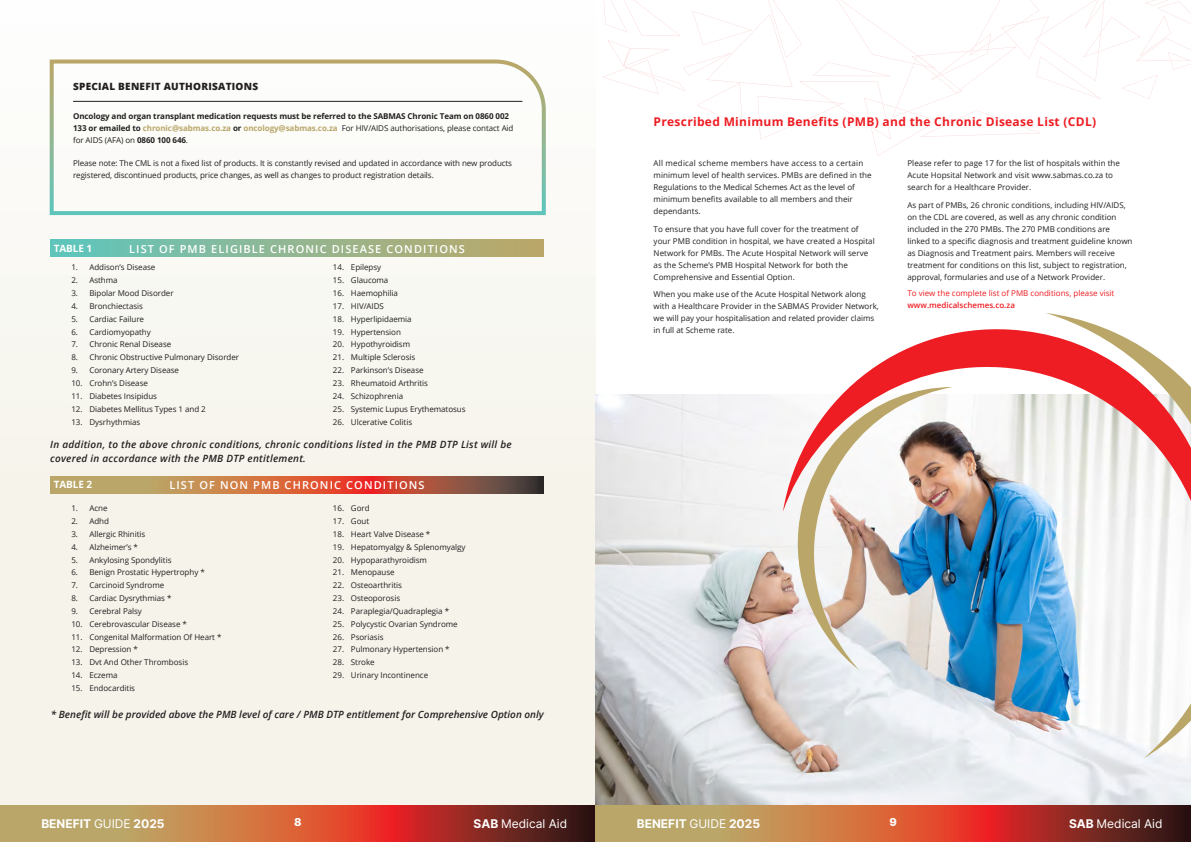
<style>
.page{position:relative;width:1191px;height:842px;background:#fff}
.page>*{position:absolute;margin:0;border:0;box-sizing:border-box;transform-origin:0 0}
.Heading_3{font:700 12px "Open Sans";letter-spacing:.025em;color:#ee1d23}
.t1{font:12px "Inter";color:#fff}
.t2{font:600 11px "Open Sans";letter-spacing:.1em;color:#fff}
.t3{font:11px "Inter";color:#fff}
.t4{font:italic 600 10px/14px "Open Sans";letter-spacing:.025em;color:#231f20}
.t5{font:italic 600 10px "Open Sans";color:#231f20}
.t6{font:800 10px "Open Sans";letter-spacing:.025em;color:#231f20}
.t7{font:700 10px "Open Sans";letter-spacing:-.01em;color:#fff}
.Body_text{font:8px/12px "Open Sans";letter-spacing:-.005em;color:#231f20}
.t8{font:700 8px/12px "Open Sans";letter-spacing:-.01em;color:#231f20}
.Body_text-2{font:8px/12px "Open Sans";color:#ee1d23}
.s1{color:#b9a668}
.s2{font-weight:400}
.s3{font-weight:600}
</style>
<div class="page">
<div style="left:0;top:0;width:595px;height:805px;background:linear-gradient(to bottom,#fcfdfb,#f4f0e6)"></div>
<div style="left:50px;top:240px;width:494px;height:17px;background:linear-gradient(to right,#60c6bd,#bfa766)"></div>
<svg style="left:50px;top:477px;width:494px;height:17px;background:#b76b46"></svg>
<svg style="left:48px;top:58px;width:500px;height:159px"></svg>
<img style="left:595px;top:394px;width:596px;height:411px">
<img style="left:783px;top:329px;width:262px;height:298px">
<svg style="left:1045px;top:313px;width:146px;height:445px;fill:#f4f4f4"></svg>
<img style="left:793px;top:387px;width:160px;height:283px">
<svg style="left:603px;top:0;width:588px;height:156px"></svg>
<svg style="left:0;top:805px;width:595px;height:37px;background:#b2603e"></svg>
<svg style="left:595px;top:805px;width:596px;height:37px;background:#b25f3d"></svg>
<p class="t6" style="left:73px;top:78px;width:187px">SPECIAL BENEFIT AUTHORISATIONS</p>
<p class="t8" style="left:73px;top:109px;width:442px">Oncology and organ transplant medication requests must be referred to the SABMAS Chronic Team on 0860 002<br>133 or emailed to <span class="s1">chronic@sabmas.co.za</span> or <span class="s1">oncology@sabmas.co.za</span> <span class="s2">For HIV/AIDS authorisations, please contact Aid for AIDS (AFA) on</span> 0860 100 646<span class="s2">.</span></p>
<p class="Body_text" style="left:73px;top:157px;width:440px">Please note: The CML is not a fixed list of products. It is constantly revised and updated in accordance with new products registered, discontinued products, price changes, as well as changes to product registration details.</p>
<p class="t7" style="left:54px;top:241px;width:40px">TABLE 1</p>
<p class="t2" style="left:129px;top:241px;width:337px">LIST OF PMB ELIGIBLE CHRONIC DISEASE CONDITIONS</p>
<p class="Body_text" style="left:71px;top:261px;width:85px">1. Addison’s Disease</p>
<p class="Body_text" style="left:71px;top:274px;width:48px">2. Asthma</p>
<p class="Body_text" style="left:71px;top:287px;width:104px">3. Bipolar Mood Disorder</p>
<p class="Body_text" style="left:71px;top:300px;width:73px">4. Bronchiectasis</p>
<p class="Body_text" style="left:71px;top:313px;width:74px">5. Cardiac Failure</p>
<p class="Body_text" style="left:71px;top:326px;width:81px">6. Cardiomyopathy</p>
<p class="Body_text" style="left:71px;top:338px;width:101px">7. Chronic Renal Disease</p>
<p class="Body_text" style="left:71px;top:351px;width:169px">8. Chronic Obstructive Pulmonary Disorder</p>
<p class="Body_text" style="left:71px;top:364px;width:109px">9. Coronary Artery Disease</p>
<p class="Body_text" style="left:71px;top:377px;width:78px">10. Crohn’s Disease</p>
<p class="Body_text" style="left:71px;top:390px;width:87px">11. Diabetes Insipidus</p>
<p class="Body_text" style="left:71px;top:403px;width:136px">12. Diabetes Mellitus Types 1 and 2</p>
<p class="Body_text" style="left:71px;top:415px;width:70px">13. Dysrhythmias</p>
<p class="Body_text" style="left:333px;top:261px;width:50px">14. Epilepsy</p>
<p class="Body_text" style="left:333px;top:274px;width:57px">15. Glaucoma</p>
<p class="Body_text" style="left:333px;top:287px;width:67px">16. Haemophilia</p>
<p class="Body_text" style="left:333px;top:300px;width:53px">17. HIV/AIDS</p>
<p class="Body_text" style="left:333px;top:313px;width:80px">18. Hyperlipidaemia</p>
<p class="Body_text" style="left:333px;top:326px;width:69px">19. Hypertension</p>
<p class="Body_text" style="left:333px;top:338px;width:79px">20. Hypothyroidism</p>
<p class="Body_text" style="left:333px;top:351px;width:84px">21. Multiple Sclerosis</p>
<p class="Body_text" style="left:333px;top:364px;width:92px">22. Parkinson’s Disease</p>
<p class="Body_text" style="left:333px;top:377px;width:97px">23. Rheumatoid Arthritis</p>
<p class="Body_text" style="left:333px;top:390px;width:72px">24. Schizophrenia</p>
<p class="Body_text" style="left:333px;top:403px;width:134px">25. Systemic Lupus Erythematosus</p>
<p class="Body_text" style="left:333px;top:415px;width:81px">26. Ulcerative Colitis</p>
<p class="t4" style="left:50px;top:437px;width:463px">In addition, to the above chronic conditions, chronic conditions listed in the PMB DTP List will be covered in accordance with the PMB DTP entitlement.</p>
<p class="t2" style="left:169px;top:478px;width:257px">LIST OF NON PMB CHRONIC CONDITIONS</p>
<p class="Body_text" style="left:71px;top:502px;width:38px">1. Acne</p>
<p class="Body_text" style="left:71px;top:515px;width:39px">2. Adhd</p>
<p class="Body_text" style="left:71px;top:528px;width:75px">3. Allergic Rhinitis</p>
<p class="Body_text" style="left:71px;top:541px;width:68px">4. Alzheimer’s *</p>
<p class="Body_text" style="left:71px;top:553px;width:102px">5. Ankylosing Spondylitis</p>
<p class="Body_text" style="left:71px;top:566px;width:135px">6. Benign Prostatic Hypertrophy *</p>
<p class="Body_text" style="left:71px;top:579px;width:94px">7. Carcinoid Syndrome</p>
<p class="Body_text" style="left:71px;top:592px;width:102px">8. Cardiac Dysrythmias *</p>
<p class="Body_text" style="left:71px;top:605px;width:72px">9. Cerebral Palsy</p>
<p class="Body_text" style="left:71px;top:618px;width:117px">10. Cerebrovascular Disease *</p>
<p class="Body_text" style="left:71px;top:630px;width:152px">11. Congenital Malformation Of Heart *</p>
<p class="Body_text" style="left:71px;top:643px;width:68px">12. Depression *</p>
<p class="Body_text" style="left:71px;top:656px;width:118px">13. Dvt And Other Thrombosis</p>
<p class="Body_text" style="left:71px;top:669px;width:48px">14. Eczema</p>
<p class="Body_text" style="left:71px;top:682px;width:65px">15. Endocarditis</p>
<p class="t7" style="left:54px;top:478px;width:40px">TABLE 2</p>
<p class="Body_text" style="left:333px;top:502px;width:38px">16. Gord</p>
<p class="Body_text" style="left:333px;top:515px;width:38px">17. Gout</p>
<p class="Body_text" style="left:333px;top:528px;width:99px">18. Heart Valve Disease *</p>
<p class="Body_text" style="left:333px;top:541px;width:134px">19. Hepatomyalgy &amp; Splenomyalgy</p>
<p class="Body_text" style="left:333px;top:553px;width:96px">20. Hypoparathyroidism</p>
<p class="Body_text" style="left:333px;top:566px;width:63px">21. Menopause</p>
<p class="Body_text" style="left:333px;top:579px;width:71px">22. Osteoarthritis</p>
<p class="Body_text" style="left:333px;top:592px;width:69px">23. Osteoporosis</p>
<p class="Body_text" style="left:333px;top:605px;width:118px">24. Paraplegia/Quadraplegia *</p>
<p class="Body_text" style="left:333px;top:618px;width:126px">25. Polycystic Ovarian Syndrome</p>
<p class="Body_text" style="left:333px;top:630px;width:52px">26. Psoriasis</p>
<p class="Body_text" style="left:333px;top:643px;width:118px">27. Pulmonary Hypertension *</p>
<p class="Body_text" style="left:333px;top:656px;width:43px">28. Stroke</p>
<p class="Body_text" style="left:333px;top:669px;width:97px">29. Urinary Incontinence</p>
<p class="t5" style="left:51px;top:707px;width:494px">* Benefit will be provided above the PMB level of care / PMB DTP entitlement for Comprehensive Option only</p>
<p class="Heading_3" style="left:653px;top:113px;width:444px">Prescribed Minimum Benefits (PMB) and the Chronic Disease List (CDL)</p>
<p class="Body_text" style="left:653px;top:157px;width:219px">All medical scheme members have access to a certain minimum level of health services. PMBs are defined in the Regulations to the Medical Schemes Act as the level of minimum benefits available to all members and their dependants.</p>
<p class="Body_text" style="left:653px;top:222px;width:223px">To ensure that you have full cover for the treatment of your PMB condition in hospital, we have created a Hospital Network for PMBs. The Acute Hospital Network will serve as the Scheme’s PMB Hospital Network for both the Comprehensive and Essential Option.</p>
<p class="Body_text" style="left:653px;top:288px;width:227px">When you make use of the Acute Hospital Network along with a Healthcare Provider in the SABMAS Provider Network, we will pay your hospitalisation and related provider claims in full at Scheme rate.</p>
<p class="Body_text" style="left:907px;top:157px;width:214px">Please refer to page 17 for the list of hospitals within the<br>Acute Hopsital Network and visit www.sabmas.co.za to search for a Healthcare Provider.</p>
<p class="Body_text" style="left:907px;top:199px;width:227px">As part of PMBs, 26 chronic conditions, including HIV/AIDS, on the CDL are covered, as well as any chronic condition included in the 270 PMBs. The 270 PMB conditions are linked to a specific diagnosis and treatment guideline known as Diagnosis and Treatment pairs. Members will receive treatment for conditions on this list, subject to registration, approval, formularies and use of a Network Provider.</p>
<p class="Body_text-2" style="left:907px;top:287px;width:208px">To view the complete list of PMB conditions, please visit <span class="s3">www.medicalschemes.co.za</span></p>
<h1 class="t1" style="left:41px;top:815px;width:125px">BENEFIT GUIDE 2025</h1>
<h2 class="t3" style="left:294px;top:814px;width:9px">8</h2>
<h1 class="t1" style="left:473px;top:815px;width:95px">SAB Medical Aid</h1>
<h1 class="t1" style="left:637px;top:815px;width:125px">BENEFIT GUIDE 2025</h1>
<h2 class="t3" style="left:889px;top:814px;width:9px">9</h2>
<h1 class="t1" style="left:1069px;top:815px;width:95px">SAB Medical Aid</h1>
</div>
